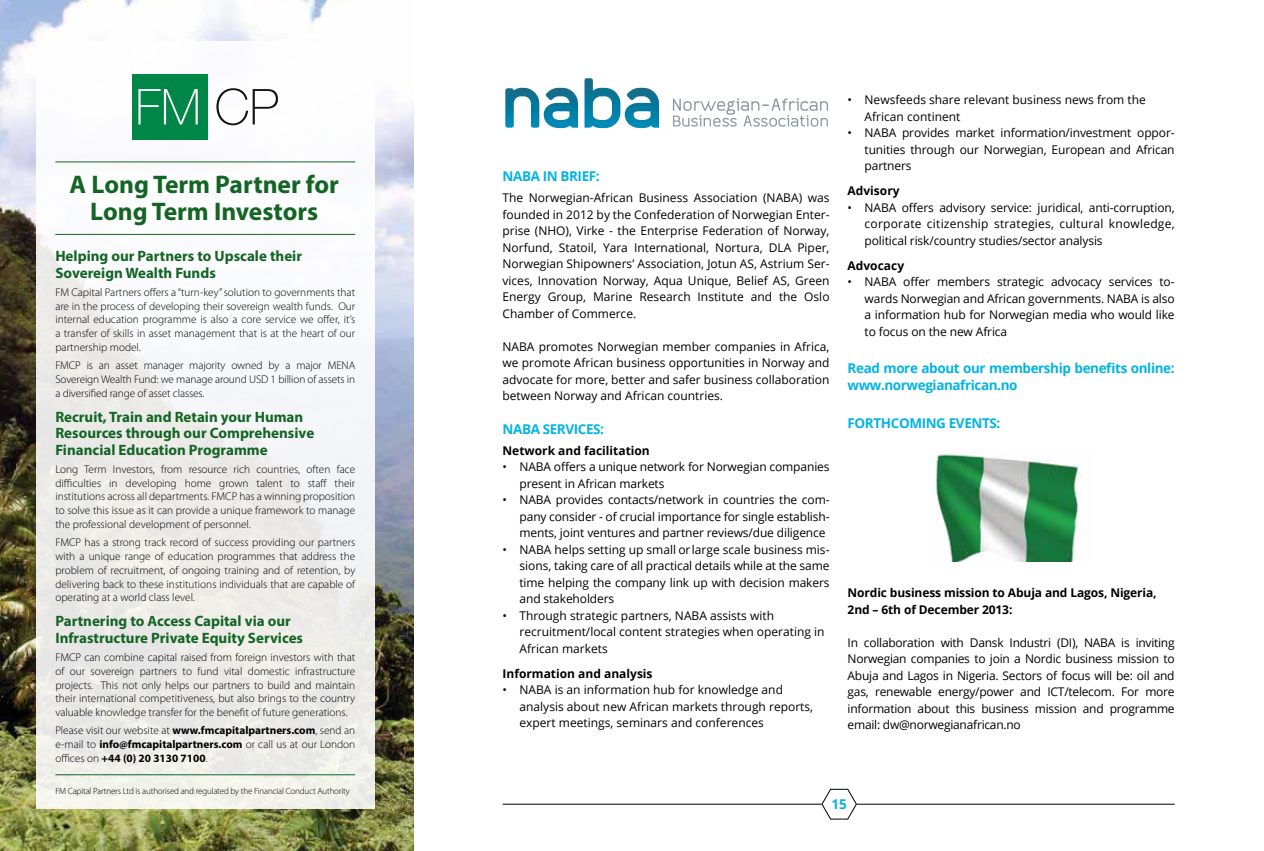
<style>
.page{position:relative;width:1264px;height:851px;background:#fff}
.page>*{position:absolute;margin:0;border:0;box-sizing:border-box;transform-origin:0 0}
.t1{font:700 25.5px/27px "Myriad Pro";color:#136425;text-align:center}
.t2{font:700 15px/16.5px "Myriad Pro";color:#136425}
.t3{font:700 13.5px/16.5px "Open Sans";letter-spacing:-.03em;color:#04b3e2}
.t4{font:12px/16.5px "Open Sans";color:#000;text-align:justify}
.t5{font:700 12px/16.5px "Open Sans";color:#000}
.t6{font:300 11.25px/13.8px "Myriad Pro";color:#000;text-align:justify}
.t7{font:300 9px "Myriad Pro";letter-spacing:-.02em;color:#000}
.s1{font-weight:700}
</style>
<div class="page">
<svg style="left:821px;top:788px;width:36px;height:31px"></svg>
<hr style="left:856px;top:803px;width:318px;height:1px;background:#000">
<hr style="left:502px;top:803px;width:319px;height:1px;background:#000">
<img style="left:0;top:0;width:413px;height:850px">
<svg style="left:36px;top:41px;width:338px;height:767px"></svg>
<div style="left:132px;top:74px;width:76px;height:65px;background:#008647"></div>
<img style="left:138px;top:88px;width:140px;height:37px">
<hr style="left:55px;top:774px;width:300px;height:1px;background:#136425">
<hr style="left:55px;top:234px;width:300px;height:1px;background:#136425">
<hr style="left:55px;top:161px;width:300px;height:1px;background:#136425">
<svg style="left:505px;top:88px;width:73px;height:40px"></svg>
<svg style="left:584px;top:78px;width:75px;height:50px"></svg>
<svg style="left:673px;top:98px;width:155px;height:29px"></svg>
<img style="left:930px;top:454px;width:152px;height:108px">
<h1 class="t1" style="left:70px;top:169px;width:271px">A Long Term Partner for<br>Long Term Investors</h1>
<p class="t2" style="left:55px;top:247px;width:248px">Helping our Partners to Upscale their<br>Sovereign Wealth Funds</p>
<p class="t6" style="left:55px;top:285px;width:301px">FM Capital Partners offers a “turn-key” solution to governments that are in the process of developing their sovereign wealth funds. Our internal education programme is also a core service we offer, it’s a transfer of skills in asset management that is at the heart of our partnership model.</p>
<p class="t6" style="left:55px;top:358px;width:301px">FMCP is an asset manager majority owned by a major MENA Sovereign Wealth Fund: we manage around USD 1 billion of assets in a diversified range of asset classes.</p>
<p class="t2" style="left:55px;top:408px;width:260px">Recruit, Train and Retain your Human<br>Resources through our Comprehensive<br>Financial Education Programme</p>
<p class="t6" style="left:55px;top:462px;width:301px">Long Term Investors, from resource rich countries, often face difficulties in developing home grown talent to staff their institutions across all departments. FMCP has a winning proposition to solve this issue as it can provide a unique framework to manage the professional development of personnel.</p>
<p class="t6" style="left:55px;top:535px;width:301px">FMCP has a strong track record of success providing our partners with a unique range of education programmes that address the problem of recruitment, of ongoing training and of retention, by delivering back to these institutions individuals that are capable of operating at a world class level.</p>
<p class="t2" style="left:55px;top:612px;width:249px">Partnering to Access Capital via our<br>Infrastructure Private Equity Services</p>
<p class="t6" style="left:55px;top:650px;width:301px">FMCP can combine capital raised from foreign investors with that of our sovereign partners to fund vital domestic infrastructure projects. This not only helps our partners to build and maintain their international competitiveness, but also brings to the country valuable knowledge transfer for the benefit of future generations.</p>
<p class="t6" style="left:55px;top:723px;width:301px">Please visit our website at <span class="s1">www.fmcapitalpartners.com</span>, send an e-mail to <span class="s1">info@fmcapitalpartners.com</span> or call us at our London offices on <span class="s1">+44 (0) 20 3130 7100</span>.</p>
<p class="t7" style="left:55px;top:785px;width:296px">FM Capital Partners Ltd is authorised and regulated by the Financial Conduct Authority</p>
<p class="t3" style="left:502px;top:168px;width:99px">NABA IN BRIEF:</p>
<p class="t4" style="left:502px;top:189px;width:328px">The Norwegian-African Business Association (NABA) was founded in 2012 by the Confederation of Norwegian Enter&shy;prise (NHO), Virke - the Enterprise Federation of Norway, Norfund, Statoil, Yara International, Nortura, DLA Piper, Norwegian Shipowners’ Association, Jotun AS, Astrium Ser&shy;vices, Innovation Norway, Aqua Unique, Belief AS, Green Energy Group, Marine Research Institute and the Oslo Chamber of Commerce.</p>
<p class="t4" style="left:502px;top:338px;width:328px">NABA promotes Norwegian member companies in Africa, we promote African business opportunities in Norway and advocate for more, better and safer business collaboration between Norway and African countries.</p>
<p class="t3" style="left:502px;top:420px;width:103px">NABA SERVICES:</p>
<p class="t5" style="left:502px;top:441px;width:149px">Network and facilitation</p>
<p class="t4" style="left:519px;top:458px;width:311px;text-indent:-17px">• NABA offers a unique network for Norwegian companies present in African markets</p>
<p class="t4" style="left:519px;top:491px;width:311px;text-indent:-17px">• NABA provides contacts/network in countries the com&shy;pany consider - of crucial importance for single establish&shy;ments, joint ventures and partner reviews/due diligence</p>
<p class="t4" style="left:519px;top:540px;width:311px;text-indent:-17px">• NABA helps setting up small or large scale business mis&shy;sions, taking care of all practical details while at the same time helping the company link up with decision makers and stakeholders</p>
<p class="t4" style="left:519px;top:606px;width:306px;text-align:left;text-indent:-17px">• Through strategic partners, NABA assists with recruitment/local content strategies when operating in<br>African markets</p>
<p class="t5" style="left:502px;top:664px;width:152px">Information and analysis</p>
<p class="t4" style="left:519px;top:681px;width:295px;text-align:left;text-indent:-17px">• NABA is an information hub for knowledge and analysis about new African markets through reports, expert meetings, seminars and conferences</p>
<p class="t4" style="left:864px;top:91px;width:283px;text-indent:-17px">• Newsfeeds share relevant business news from the<br>African continent</p>
<p class="t4" style="left:864px;top:124px;width:311px;text-indent:-17px">• NABA provides market information/investment oppor&shy;tunities through our Norwegian, European and African partners</p>
<p class="t5" style="left:847px;top:182px;width:54px">Advisory</p>
<p class="t4" style="left:864px;top:199px;width:311px;text-indent:-17px">• NABA offers advisory service: juridical, anti-corruption, corporate citizenship strategies, cultural knowledge, political risk/country studies/sector analysis</p>
<p class="t5" style="left:847px;top:257px;width:58px">Advocacy</p>
<p class="t4" style="left:864px;top:273px;width:311px;text-indent:-17px">• NABA offer members strategic advocacy services to&shy;wards Norwegian and African governments. NABA is also a information hub for Norwegian media who would like to focus on the new Africa</p>
<p class="t3" style="left:847px;top:359px;width:328px">Read more about our membership benefits online: www.norwegianafrican.no</p>
<p class="t3" style="left:847px;top:414px;width:154px">FORTHCOMING EVENTS:</p>
<p class="t5" style="left:847px;top:584px;width:310px">Nordic business mission to Abuja and Lagos, Nigeria,<br>2nd – 6th of December 2013:</p>
<p class="t4" style="left:847px;top:633px;width:328px">In collaboration with Dansk Industri (DI), NABA is inviting Norwegian companies to join a Nordic business mission to Abuja and Lagos in Nigeria. Sectors of focus will be: oil and gas, renewable energy/power and ICT/telecom. For more information about this business mission and programme email: dw@norwegianafrican.no</p>
<p class="t3" style="left:831px;top:794px;width:17px">15</p>
</div>
